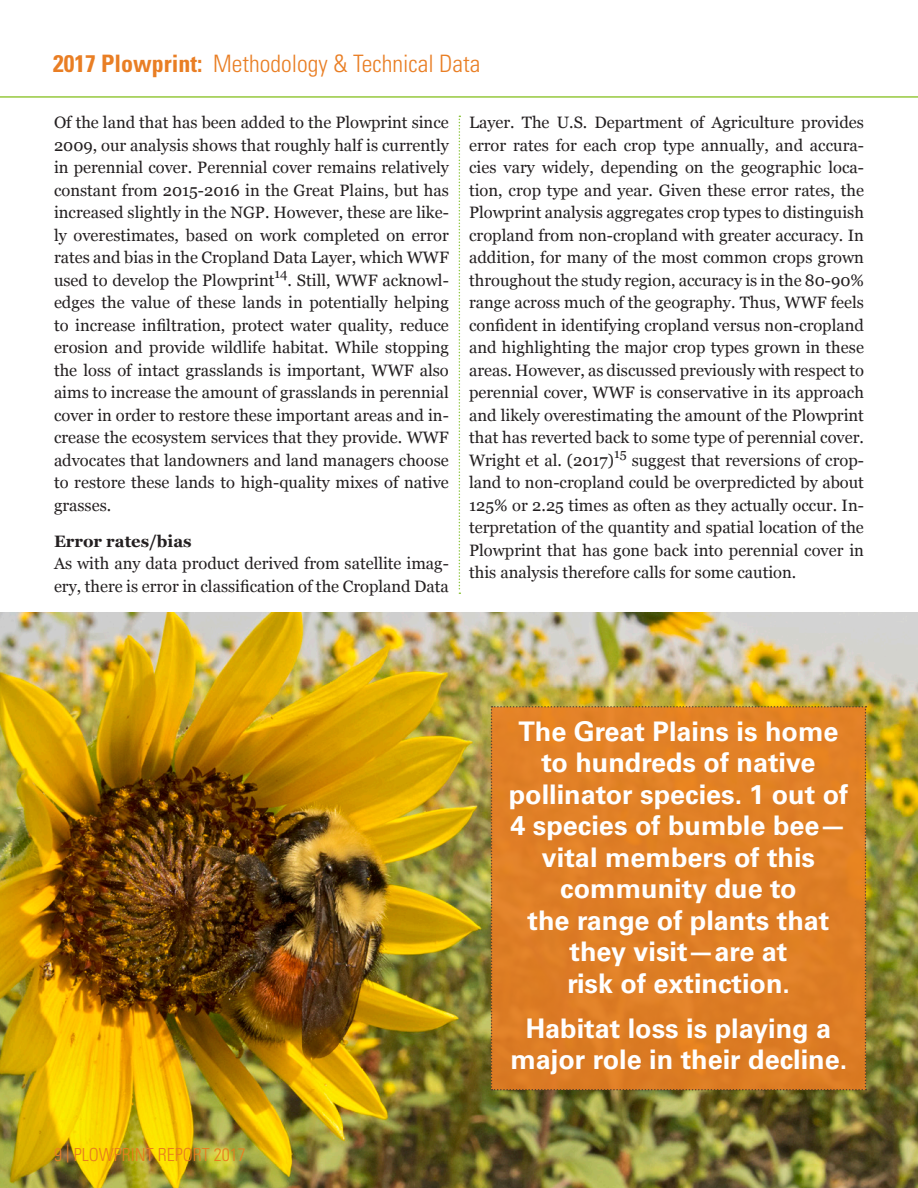
<style>
.page{position:relative;width:918px;height:1188px;background:#fff}
.page>*{position:absolute;margin:0;border:0;box-sizing:border-box;transform-origin:0 0}
.t1{font:700 27px/31.5px "Univers LT Std";color:#fff;text-align:center}
.t2{font:300 condensed 24px "Univers LT Std";color:#e97e24}
.t3{font:300 condensed 18px "Univers LT Std";color:#e87d1e}
.t4{font:16.5px/22.5px "Georgia";color:#231f20;text-align:justify}
.t5{font:700 16.5px "Georgia";color:#231f20}
.t6{font:13.05px "Georgia";color:#231f20}
.s1{font-weight:700}
.s2{color:#e97e24}
</style>
<div class="page">
<img style="left:0;top:612px;width:918px;height:576px">
<div style="left:491px;top:706px;width:376px;height:384px;background:#df7f25"></div>
<hr style="left:0;top:96px;width:918px;height:2px;background:#96c93e">
<svg style="left:459px;top:116px;width:1px;height:478px"></svg>
<p class="t2" style="left:53px;top:49px;width:429px"><span class="s1">2017 Plowprint:</span> Methodology &amp; Technical Data</p>
<p class="t4" style="left:54px;top:111px;width:396px">Of the land that has been added to the Plowprint since 2009, our analysis shows that roughly half is currently in perennial cover. Perennial cover remains relatively constant from 2015-2016 in the Great Plains, but has increased slightly in the NGP. However, these are like&shy;ly overestimates, based on work completed on error rates and bias in the Cropland Data Layer, which WWF used to develop the Plowprint</p>
<p class="t6" style="left:275px;top:266px;width:15px">14</p>
<p class="t4" style="left:54px;top:269px;width:396px;text-indent:234px">. Still, WWF acknowl&shy;edges the value of these lands in potentially helping to increase infiltration, protect water quality, reduce erosion and provide wildlife habitat. While stopping the loss of intact grasslands is important, WWF also aims to increase the amount of grasslands in perennial cover in order to restore these important areas and in&shy;crease the ecosystem services that they provide. WWF advocates that landowners and land managers choose to restore these lands to high-quality mixes of native grasses.</p>
<p class="t5" style="left:54px;top:530px;width:139px">Error rates/bias</p>
<p class="t4" style="left:54px;top:552px;width:396px">As with any data product derived from satellite imag&shy;ery, there is error in classification of the Cropland Data</p>
<p class="t4" style="left:469px;top:111px;width:396px">Layer. The U.S. Department of Agriculture provides error rates for each crop type annually, and accura&shy;cies vary widely, depending on the geographic loca&shy;tion, crop type and year. Given these error rates, the Plowprint analysis aggregates crop types to distinguish cropland from non-cropland with greater accuracy. In addition, for many of the most common crops grown throughout the study region, accuracy is in the 80-90% range across much of the geography. Thus, WWF feels confident in identifying cropland versus non-cropland and highlighting the major crop types grown in these areas. However, as discussed previously with respect to perennial cover, WWF is conservative in its approach and likely overestimating the amount of the Plowprint that has reverted back to some type of perennial cover.<br>Wright et al. (2017)</p>
<p class="t6" style="left:614px;top:446px;width:14px">15</p>
<p class="t4" style="left:469px;top:449px;width:396px;text-indent:163px">suggest that reversions of crop&shy;land to non-cropland could be overpredicted by about 125% or 2.25 times as often as they actually occur. In&shy;terpretation of the quantity and spatial location of the Plowprint that has gone back into perennial cover in this analysis therefore calls for some caution.</p>
<p class="t3" style="left:54px;top:1144px;width:193px"><span class="s2">9 </span><sup>|</sup> PLOWPRINT REPORT 2017</p>
<p class="t1" style="left:509px;top:716px;width:341px">The Great Plains is home to hundreds of native pollinator species. 1 out of<br>4 species of bumble bee— vital members of this community due to</p>
<p class="t1" style="left:527px;top:905px;width:303px">the range of plants that they visit—are at<br>risk of extinction.</p>
<p class="t1" style="left:510px;top:1013px;width:338px">Habitat loss is playing a major role in their decline.</p>
</div>
